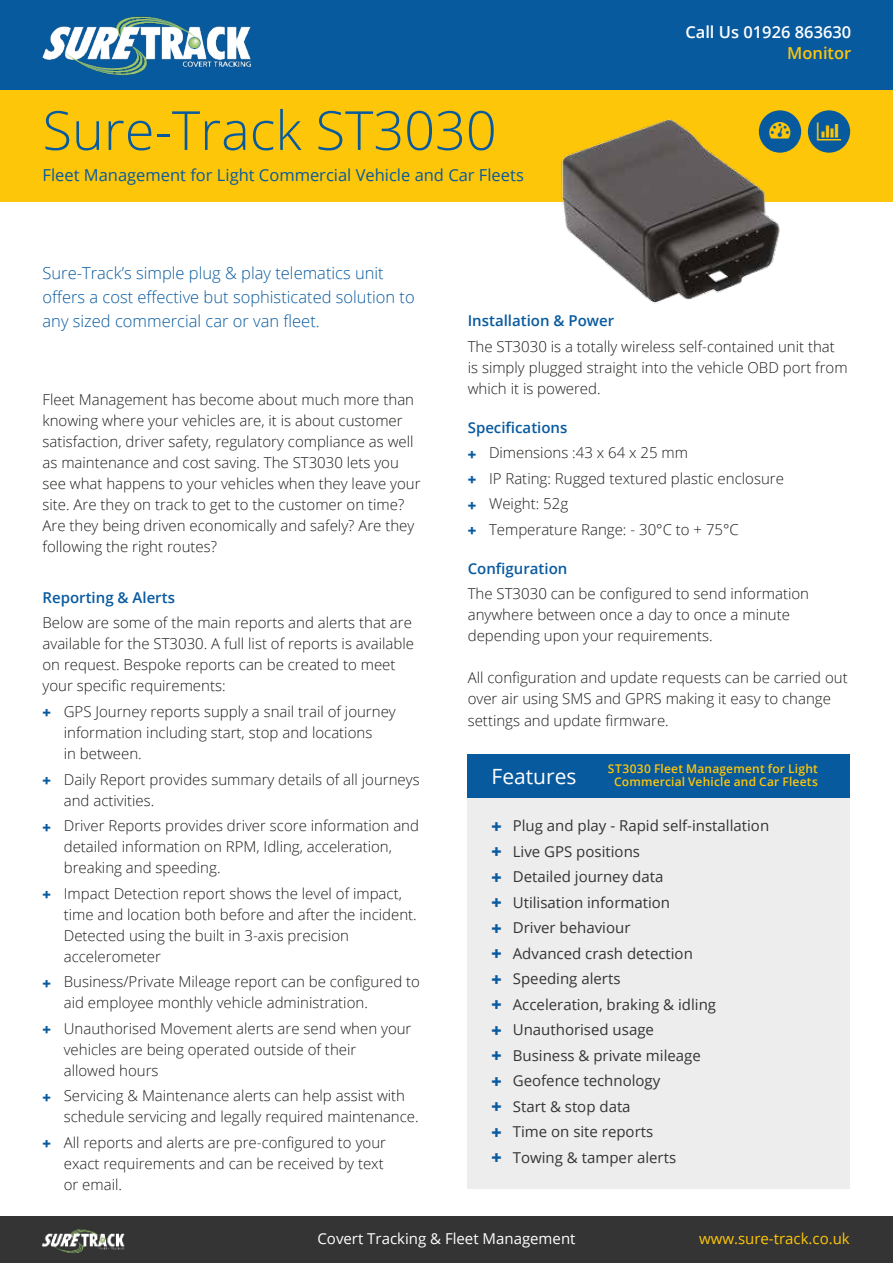
<style>
.page{position:relative;width:893px;height:1263px;background:#fff}
.page>*{position:absolute;margin:0;border:0;box-sizing:border-box;transform-origin:0 0}
.t1{font:300 54px "Open Sans";color:#085a9f}
.t2{font:21px "Open Sans";color:#fff}
.t3{font:300 16.5px/24px "Open Sans";color:#085a9f}
.t4{font:16.5px "Open Sans";color:#085a9f}
.t5{font:600 16.5px "Open Sans";color:#fff}
.t6{font:600 16.5px "Open Sans";color:#fdc609}
.t7{font:300 15px/21px "Open Sans";color:#1d1d1b}
.t8{font:15px/25.5px "Open Sans";color:#343434}
.t9{font:600 15px "Open Sans";color:#085a9f}
.t10{font:15px "Open Sans";color:#fff}
.t11{font:15px "Open Sans";color:#fdc609}
.t12{font:600 12px/13.5px "Open Sans";letter-spacing:.015em;color:#fdc609;text-align:center}
.s1{font-weight:800;color:#085a9f}
.s2{font-weight:600;color:#085a9f}
.s3{font-weight:800;font-size:18px;color:#085a9f}
</style>
<div class="page">
<div style="left:0;top:89px;width:893px;height:113px;background:#fdc609"></div>
<div style="left:0;top:0;width:893px;height:89px;background:#085a9f"></div>
<div style="left:0;top:1216px;width:893px;height:47px;background:#343434"></div>
<img style="left:42px;top:16px;width:209px;height:60px">
<img style="left:41px;top:1229px;width:84px;height:24px">
<div style="left:808px;top:110px;width:42px;height:43px;background:#085a9f;border-radius:50%"></div>
<div style="left:468px;top:757px;width:382px;height:432px;background:#ededed"></div>
<div style="left:468px;top:754px;width:382px;height:44px;background:#085a9f"></div>
<img style="left:561px;top:110px;width:258px;height:194px">
<svg style="left:769px;top:122px;width:21px;height:17px"></svg>
<svg style="left:817px;top:122px;width:2px;height:18px"></svg>
<h1 class="t1" style="left:43px;top:93px;width:456px">Sure-Track ST3030</h1>
<p class="t4" style="left:43px;top:164px;width:483px">Fleet Management for Light Commercial Vehicle and Car Fleets</p>
<p class="t5" style="left:685px;top:21px;width:168px">Call Us 01926 863630</p>
<p class="t6" style="left:787px;top:42px;width:66px">Monitor</p>
<p class="t3" style="left:43px;top:261px;width:374px">Sure-Track’s simple plug &amp; play telematics unit offers a cost effective but sophisticated solution to any sized commercial car or van fleet.</p>
<p class="t7" style="left:43px;top:389px;width:380px">Fleet Management has become about much more than knowing where your vehicles are, it is about customer satisfaction, driver safety, regulatory compliance as well as maintenance and cost saving. The ST3030 lets you see what happens to your vehicles when they leave your site. Are they on track to get to the customer on time?<br>Are they being driven economically and safely? Are they following the right routes?</p>
<p class="t9" style="left:43px;top:587px;width:134px">Reporting &amp; Alerts</p>
<p class="t7" style="left:43px;top:612px;width:373px">Below are some of the main reports and alerts that are available for the ST3030. A full list of reports is available on request. Bespoke reports can be created to meet your specific requirements:</p>
<p class="t7" style="left:64px;top:701px;width:333px;text-indent:-21px"><span class="s1">+</span> GPS Journey reports supply a snail trail of journey information including start, stop and locations<br>in between.</p>
<p class="t7" style="left:64px;top:768px;width:357px;text-indent:-21px"><span class="s1">+</span> Daily Report provides summary details of all journeys and activities.</p>
<p class="t7" style="left:64px;top:815px;width:357px;text-indent:-21px"><span class="s1">+</span> Driver Reports provides driver score information and detailed information on RPM, Idling, acceleration, breaking and speeding.</p>
<p class="t7" style="left:64px;top:882px;width:354px;text-indent:-21px"><span class="s1">+</span> Impact Detection report shows the level of impact, time and location both before and after the incident.<br>Detected using the built in 3-axis precision accelerometer</p>
<p class="t7" style="left:64px;top:971px;width:358px;text-indent:-21px"><span class="s1">+</span> Business/Private Mileage report can be configured to aid employee monthly vehicle administration.</p>
<p class="t7" style="left:64px;top:1017px;width:349px;text-indent:-21px"><span class="s1">+</span> Unauthorised Movement alerts are send when your vehicles are being operated outside of their allowed hours</p>
<p class="t7" style="left:64px;top:1085px;width:356px;text-indent:-21px"><span class="s1">+</span> Servicing &amp; Maintenance alerts can help assist with schedule servicing and legally required maintenance.</p>
<p class="t7" style="left:64px;top:1131px;width:324px;text-indent:-21px"><span class="s1">+</span> All reports and alerts are pre-configured to your exact requirements and can be received by text or email.</p>
<p class="t9" style="left:468px;top:311px;width:148px">Installation &amp; Power</p>
<p class="t7" style="left:468px;top:336px;width:381px">The ST3030 is a totally wireless self-contained unit that is simply plugged straight into the vehicle OBD port from which it is powered.</p>
<p class="t7" style="left:468px;top:414px;width:318px;line-height:25.5px"><span class="s2">Specifications<br></span><span class="s1">+</span> Dimensions :43 x 64 x 25 mm<br><span class="s1">+</span> IP Rating: Rugged textured plastic enclosure <span class="s1">+</span> Weight: 52g<br><span class="s1">+</span> Temperature Range: - 30°C to + 75°C</p>
<p class="t9" style="left:468px;top:558px;width:101px">Configuration</p>
<p class="t7" style="left:468px;top:583px;width:343px">The ST3030 can be configured to send information anywhere between once a day to once a minute depending upon your requirements.</p>
<p class="t7" style="left:468px;top:667px;width:381px">All configuration and update requests can be carried out over air using SMS and GPRS making it easy to change settings and update firmware.</p>
<h2 class="t2" style="left:492px;top:762px;width:86px">Features</h2>
<p class="t12" style="left:608px;top:762px;width:211px">ST3030 Fleet Management for Light<br>Commercial Vehicle and Car Fleets</p>
<p class="t8" style="left:492px;top:812px;width:279px"><span class="s3">+</span> Plug and play - Rapid self-installation <span class="s3">+</span> Live GPS positions<br><span class="s3">+</span> Detailed journey data<br><span class="s3">+</span> Utilisation information<br><span class="s3">+</span> Driver behaviour<br><span class="s3">+</span> Advanced crash detection<br><span class="s3">+</span> Speeding alerts<br><span class="s3">+</span> Acceleration, braking &amp; idling<br><span class="s3">+</span> Unauthorised usage<br><span class="s3">+</span> Business &amp; private mileage<br><span class="s3">+</span> Geofence technology<br><span class="s3">+</span> Start &amp; stop data<br><span class="s3">+</span> Time on site reports<br><span class="s3">+</span> Towing &amp; tamper alerts</p>
<p class="t10" style="left:317px;top:1228px;width:260px">Covert Tracking &amp; Fleet Management</p>
<p class="t11" style="left:699px;top:1228px;width:152px">www.sure-track.co.uk</p>
</div>
